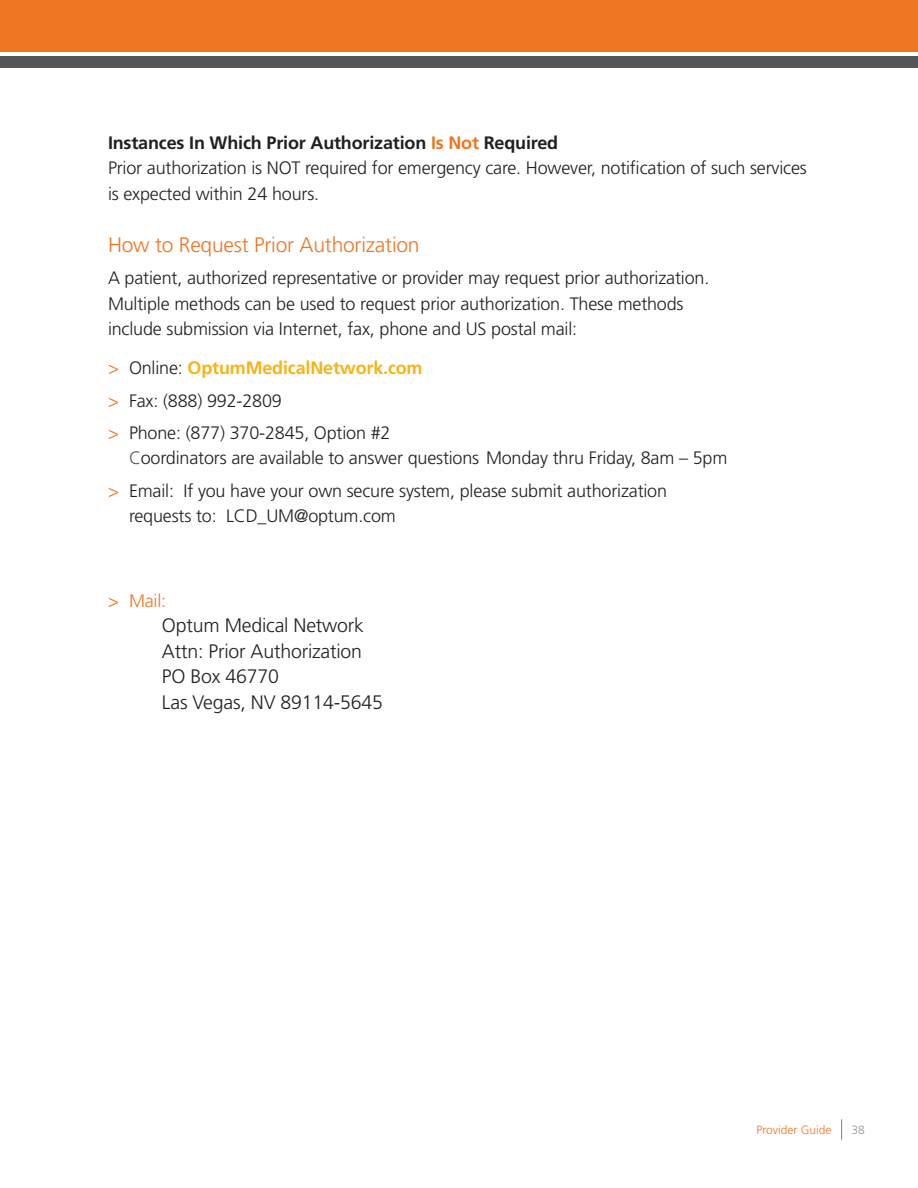
<style>
.page{position:relative;width:918px;height:1188px;background:#fff}
.page>*{position:absolute;margin:0;border:0;box-sizing:border-box;transform-origin:0 0}
.t1{font:300 21px "Frutiger LT Std";letter-spacing:-.01em;color:#f07523}
.t2{font:300 19.5px/25.5px "Frutiger LT Std";letter-spacing:-.01em;color:#231f20}
.t3{font:300 18px/25.5px "Frutiger LT Std";letter-spacing:-.01em;color:#231f20}
.t4{font:300 18px "Frutiger LT Std";color:#f07523}
.t5{font:300 12px "Frutiger LT Std";color:#f07523}
.t6{font:300 12px "Frutiger LT Std";color:#939598}
.s1{font-weight:700}
.s2{font-weight:700;color:#f07523}
.s3{color:#f07523}
.s4{font-weight:700;color:#f7b414}
.s5{color:#55565a}
</style>
<div class="page">
<svg style="left:841px;top:1119px;width:1px;height:21px"></svg>
<div style="left:0;top:0;width:918px;height:52px;background:#f07523"></div>
<div style="left:0;top:56px;width:918px;height:12px;background:#55565a"></div>
<p class="t3" style="left:108px;top:130px;width:700px"><span class="s1">Instances In Which Prior Authorization</span> <span class="s2">Is Not</span> <span class="s1">Required<br></span>Prior authorization is NOT required for emergency care. However, notification of such services is expected within 24 hours.</p>
<p class="t1" style="left:108px;top:233px;width:313px">How to Request Prior Authorization</p>
<p class="t3" style="left:108px;top:266px;width:603px">A patient, authorized representative or provider may request prior authorization.<br>Multiple methods can be used to request prior authorization. These methods include submission via Internet, fax, phone and US postal mail:</p>
<p class="t3" style="left:108px;top:352px;width:316px;line-height:32.2px"><span class="s3">&gt;</span> Online: <span class="s4">OptumMedicalNetwork.com </span><span class="s3">&gt;</span> Fax: (888) 992-2809<br><span class="s3">&gt;</span> Phone: (877) 370-2845, Option #2</p>
<p class="t3" style="left:108px;top:442px;width:621px;line-height:32.2px;text-indent:21px"><span class="s5">C</span>oordinators are available to answer questions Monday thru Friday, 8am – 5pm <span class="s3">&gt;</span> Email: If you have your own secure system, please submit authorization</p>
<p class="t3" style="left:129px;top:503px;width:268px">requests to: LCD_UM@optum.com</p>
<p class="t4" style="left:108px;top:590px;width:60px">&gt; Mail:</p>
<p class="t2" style="left:162px;top:613px;width:222px">Optum Medical Network<br>Attn: Prior Authorization<br>PO Box 46770<br>Las Vegas, NV 89114-5645</p>
<p class="t5" style="left:756px;top:1123px;width:77px">Provider Guide</p>
<p class="t6" style="left:852px;top:1123px;width:15px">38</p>
</div>
